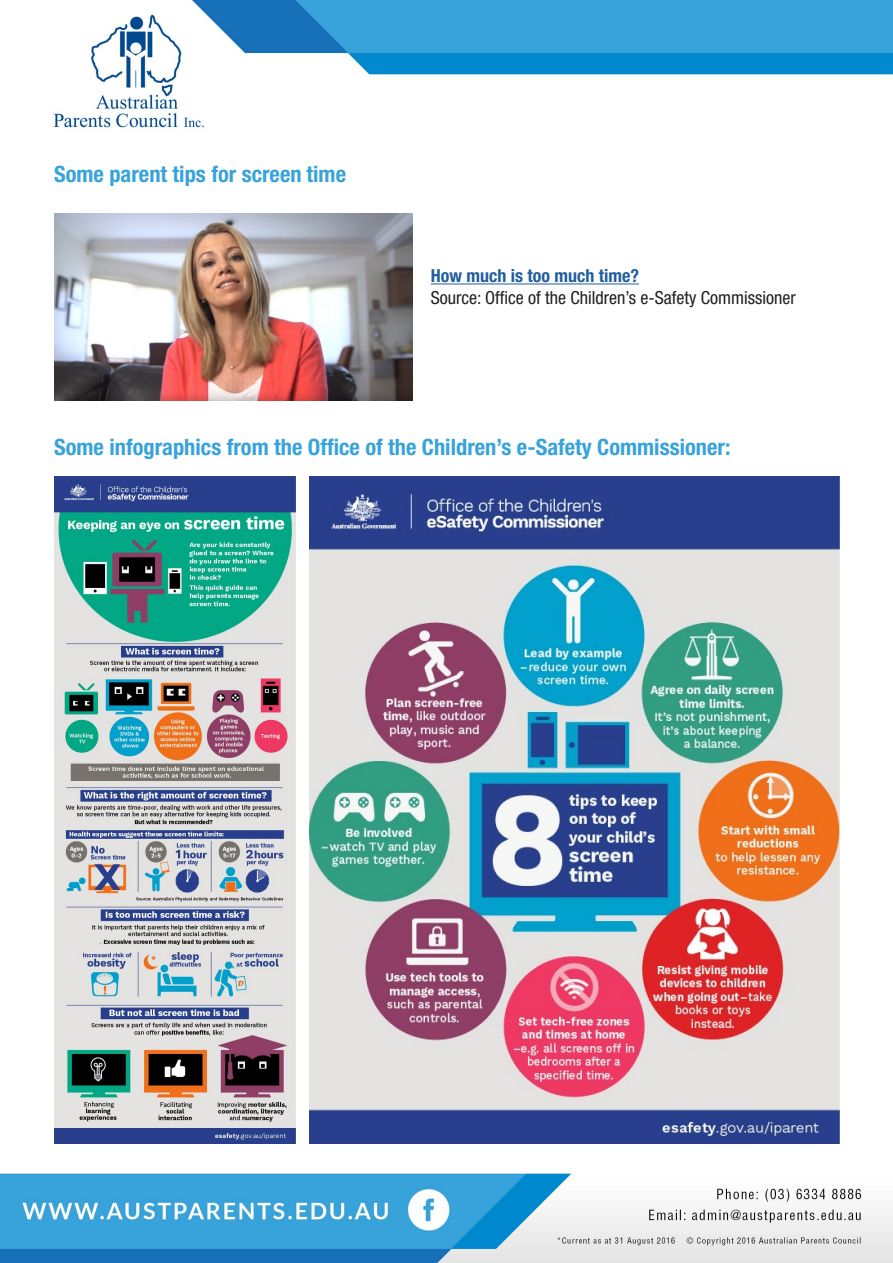
<style>
.page{position:relative;width:893px;height:1263px;background:#fff}
.page>*{position:absolute;margin:0;border:0;box-sizing:border-box;transform-origin:0 0}
.t1{font:700 condensed 22.5px "Helvetica Neue LT Std";color:#38a3db}
.t2{font:condensed 18px "Helvetica Neue LT Std";color:#231f20}
.t3{font:700 condensed 18px "Helvetica Neue LT Std";color:#215e9e}
</style>
<div class="page">
<img style="left:0;top:0;width:893px;height:1263px">
<img style="left:54px;top:213px;width:358px;height:188px">
<hr style="left:431px;top:283px;width:208px;height:1px;background:#215e9e">
<img style="left:54px;top:476px;width:242px;height:668px">
<img style="left:310px;top:477px;width:529px;height:666px">
<p class="t1" style="left:54px;top:160px;width:294px">Some parent tips for screen time</p>
<p class="t3" style="left:431px;top:265px;width:210px">How much is too much time?</p>
<p class="t2" style="left:431px;top:287px;width:366px">Source: Office of the Children’s e-Safety Commissioner</p>
<p class="t1" style="left:54px;top:433px;width:678px">Some infographics from the Office of the Children’s e-Safety Commissioner:</p>
</div>
